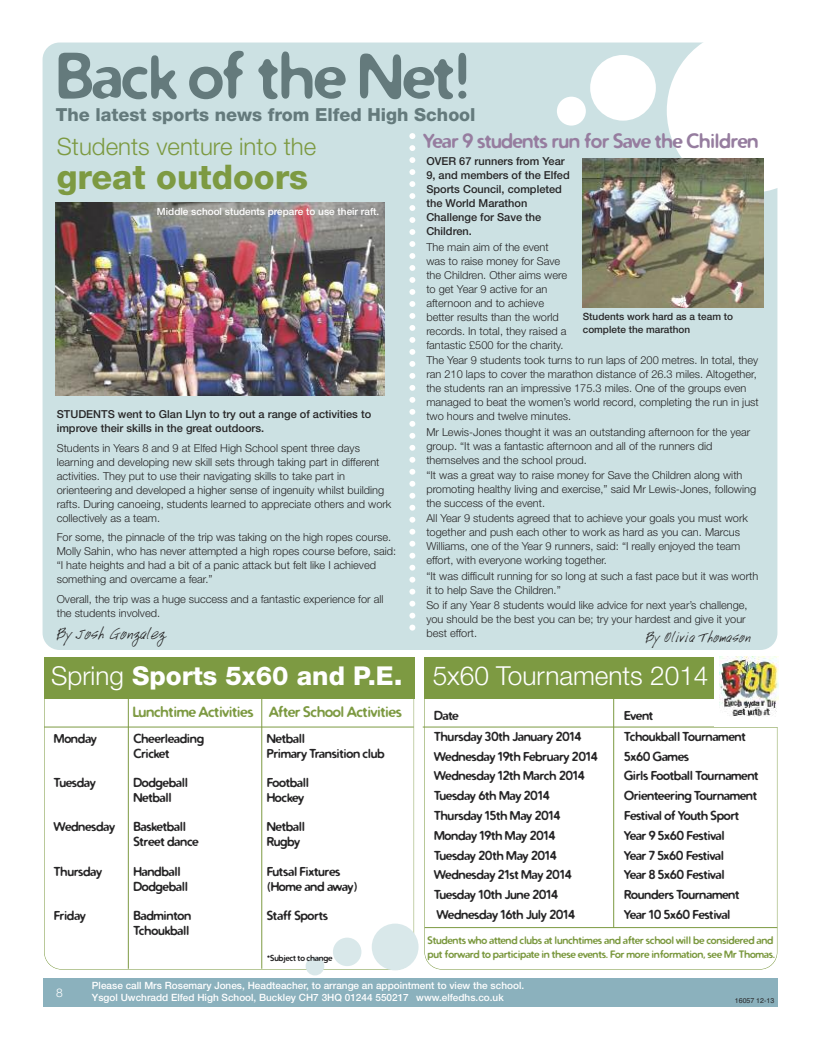
<style>
.page{position:relative;width:820px;height:1049px;background:#fff}
.page>*{position:absolute;margin:0;border:0;box-sizing:border-box;transform-origin:0 0}
.t1{font:700 60px "Distro";color:#647a7c}
.t2{font:800 34px "Helvetica Neue";color:#7d9a42}
.t3{font:300 26.2px "Helvetica Neue";color:#fff}
.t4{font:800 26px "Helvetica Neue";color:#fff}
.t5{font:300 24px "Helvetica Neue";color:#7d9a42}
.t6{font:24px "Handwriting";color:#272627}
.t7{font:22px "Handwriting";color:#272627}
.t8{font:700 19px "Distro";color:#967d9f}
.t9{font:800 18px "Helvetica Neue";color:#647a7c}
.t10{font:700 14px "Distro";color:#7d9a42}
.t11{font:700 12px/19.9px "Distro";color:#272627}
.t12{font:300 12px "Helvetica Neue";color:#fff}
.t13{font:300 11px/14px "Helvetica Neue";color:#272627}
.t14{font:500 11px/14px "Helvetica Neue";color:#272627}
.t15{font:500 10px/12.4px "Helvetica Neue";color:#fff}
.t16{font:700 10px/13.6px "Distro";color:#7d9a42}
.t17{font:500 10px/13px "Helvetica Neue";color:#272627}
.t18{font:700 8px "Distro";color:#272627}
.t19{font:7px "Helvetica";color:#272627}
.s1{font-weight:300}
.s2{font-size:28px}
</style>
<div class="page">
<div style="left:43px;top:43px;width:734px;height:607px;background:#cce1e3;border-radius:17px"></div>
<img style="left:55px;top:202px;width:329px;height:193px">
<svg style="left:409px;top:133px;width:6px;height:498px"></svg>
<div style="left:556px;top:97px;width:29px;height:29px;background:#fff;border-radius:50%"></div>
<svg style="left:666px;top:42px;width:112px;height:151px;background:#fafcfc"></svg>
<div style="left:590px;top:55px;width:65px;height:66px;background:#fff;border-radius:50%"></div>
<div style="left:43px;top:978px;width:734px;height:28px;background:#8bb1bd"></div>
<div style="left:305px;top:957px;width:19px;height:18px;background:#d9e8ea;border-radius:50%"></div>
<div style="left:371px;top:923px;width:47px;height:47px;background:#d9e8ea;border-radius:50%"></div>
<div style="left:333px;top:937px;width:28px;height:29px;background:#d9e8ea;border-radius:50%"></div>
<div style="left:44px;top:657px;width:370px;height:41px;background:#7d9a42"></div>
<div style="left:424px;top:657px;width:290px;height:41px;background:#7d9a42"></div>
<hr style="left:128px;top:692px;width:1px;height:277px;background:#7d9a42">
<hr style="left:261px;top:692px;width:1px;height:277px;background:#7d9a42">
<hr style="left:613px;top:692px;width:1px;height:236px;background:#7d9a42">
<hr style="left:44px;top:727px;width:369px;height:1px;background:#7d9a42">
<hr style="left:422px;top:727px;width:355px;height:1px;background:#7d9a42">
<hr style="left:424px;top:927px;width:353px;height:1px;background:#7d9a42">
<img style="left:582px;top:158px;width:181px;height:150px">
<div style="left:713px;top:651px;width:73px;height:76px;background:#fff"></div>
<img style="left:719px;top:656px;width:59px;height:61px">
<h1 class="t1" style="left:56px;top:37px;width:415px">Back of the Net!</h1>
<h3 class="t9" style="left:56px;top:108px;width:421px">The latest sports news from Elfed High School</h3>
<h3 class="t5" style="left:57px;top:127px;width:261px">Students venture into the</h3>
<h2 class="t2" style="left:57px;top:165px;width:253px">great outdoors</h2>
<p class="t15" style="left:157px;top:205px;width:224px">Middle school students prepare to use their raft.</p>
<p class="t14" style="left:57px;top:407px;width:316px">STUDENTS went to Glan Llyn to try out a range of activities to improve their skills in the great outdoors.</p>
<p class="t13" style="left:57px;top:440px;width:336px">Students in Years 8 and 9 at Elfed High School spent three days learning and developing new skill sets through taking part in different activities. They put to use their navigating skills to take part in orienteering and developed a higher sense of ingenuity whilst building rafts. During canoeing, students learned to appreciate others and work collectively as a team.</p>
<p class="t13" style="left:57px;top:530px;width:341px">For some, the pinnacle of the trip was taking on the high ropes course.<br>Molly Sahin, who has never attempted a high ropes course before, said: “I hate heights and had a bit of a panic attack but felt like I achieved something and overcame a fear.”</p>
<p class="t13" style="left:57px;top:591px;width:328px">Overall, the trip was a huge success and a fantastic experience for all the students involved.</p>
<h3 class="t6" style="left:57px;top:616px;width:110px">By Josh Gonzalez</h3>
<h3 class="t4" style="left:51px;top:667px;width:353px"><span class="s1">Spring</span> Sports 5x60 and P.E<span class="s2">.</span></h3>
<h3 class="t8" style="left:423px;top:129px;width:336px">Year 9 students run for Save the Children</h3>
<p class="t14" style="left:426px;top:154px;width:145px">OVER 67 runners from Year<br>9, and members of the Elfed<br>Sports Council, completed the World Marathon<br>Challenge for Save the<br>Children.</p>
<p class="t13" style="left:426px;top:239px;width:142px">The main aim of the event was to raise money for Save the Children. Other aims were to get Year 9 active for an afternoon and to achieve better results than the world records. In total, they raised a fantastic £500 for the charity.</p>
<p class="t13" style="left:426px;top:352px;width:334px">The Year 9 students took turns to run laps of 200 metres. In total, they ran 210 laps to cover the marathon distance of 26.3 miles. Altogether, the students ran an impressive 175.3 miles. One of the groups even managed to beat the women’s world record, completing the run in just two hours and twelve minutes.</p>
<p class="t13" style="left:426px;top:424px;width:325px">Mr Lewis-Jones thought it was an outstanding afternoon for the year group. “It was a fantastic afternoon and all of the runners did themselves and the school proud.</p>
<p class="t13" style="left:426px;top:467px;width:331px">“It was a great way to raise money for Save the Children along with promoting healthy living and exercise,” said Mr Lewis-Jones, following the success of the event.</p>
<p class="t13" style="left:426px;top:511px;width:323px">All Year 9 students agreed that to achieve your goals you must work together and push each other to work as hard as you can. Marcus Williams, one of the Year 9 runners, said: “I really enjoyed the team effort, with everyone working together.</p>
<p class="t13" style="left:426px;top:568px;width:333px">“It was difficult running for so long at such a fast pace but it was worth it to help Save the Children.”</p>
<p class="t13" style="left:426px;top:598px;width:322px">So if any Year 8 students would like advice for next year’s challenge, you should be the best you can be; try your hardest and give it your best effort.</p>
<p class="t17" style="left:582px;top:310px;width:152px">Students work hard as a team to complete the marathon</p>
<h3 class="t7" style="left:645px;top:622px;width:107px">By Olivia Thomason</h3>
<h3 class="t3" style="left:432px;top:654px;width:277px">5x60 Tournaments 2014</h3>
<p class="t10" style="left:132px;top:702px;width:270px">Lunchtime Activities After School Activities</p>
<p class="t11" style="left:434px;top:705px;width:165px">Date<br>Thursday 30th January 2014<br>Wednesday 19th February 2014<br>Wednesday 12th March 2014<br>Tuesday 6th May 2014<br>Thursday 15th May 2014<br>Monday 19th May 2014<br>Tuesday 20th May 2014<br>Wednesday 21st May 2014<br>Tuesday 10th June 2014<br>Wednesday 16th July 2014</p>
<p class="t11" style="left:624px;top:705px;width:136px">Event<br>Tchoukball Tournament<br>5x60 Games<br>Girls Football Tournament<br>Orienteering Tournament<br>Festival of Youth Sport<br>Year 9 5x60 Festival<br>Year 7 5x60 Festival<br>Year 8 5x60 Festival<br>Rounders Tournament<br>Year 10 5x60 Festival</p>
<p class="t11" style="left:54px;top:728px;width:44px">Monday</p>
<p class="t11" style="left:54px;top:772px;width:43px">Tuesday</p>
<p class="t11" style="left:54px;top:817px;width:63px">Wednesday</p>
<p class="t11" style="left:54px;top:861px;width:49px">Thursday</p>
<p class="t11" style="left:54px;top:905px;width:33px">Friday</p>
<p class="t11" style="left:266px;top:731px;width:119px;line-height:15px">Netball<br>Primary Transition club</p>
<p class="t11" style="left:266px;top:775px;width:44px;line-height:15px">Football<br>Hockey</p>
<p class="t11" style="left:266px;top:819px;width:40px;line-height:15px">Netball<br>Rugby</p>
<p class="t11" style="left:266px;top:863px;width:92px;line-height:15px">Futsal Fixtures (Home and away)</p>
<p class="t11" style="left:266px;top:905px;width:62px">Staff Sports</p>
<p class="t18" style="left:266px;top:952px;width:67px">*Subject to change</p>
<p class="t11" style="left:133px;top:731px;width:72px;line-height:15px">Cheerleading<br>Cricket</p>
<p class="t11" style="left:133px;top:775px;width:56px;line-height:15px">Dodgeball<br>Netball</p>
<p class="t11" style="left:133px;top:819px;width:66px;line-height:15px">Basketball<br>Street dance</p>
<p class="t11" style="left:133px;top:863px;width:56px;line-height:15px">Handball<br>Dodgeball</p>
<p class="t11" style="left:133px;top:907px;width:59px;line-height:15px">Badminton<br>Tchoukball</p>
<p class="t16" style="left:427px;top:933px;width:349px">Students who attend clubs at lunchtimes and after school will be considered and put forward to participate in these events. For more information, see Mr Thomas.</p>
<p class="t19" style="left:734px;top:996px;width:41px">16057 12-13</p>
<p class="t15" style="left:92px;top:979px;width:433px">Please call Mrs Rosemary Jones, Headteacher, to arrange an appointment to view the school.<br>Ysgol Uwchradd Elfed High School, Buckley CH7 3HQ 01244 550217 www.elfedhs.co.uk</p>
<p class="t12" style="left:56px;top:982px;width:8px">8</p>
</div>
